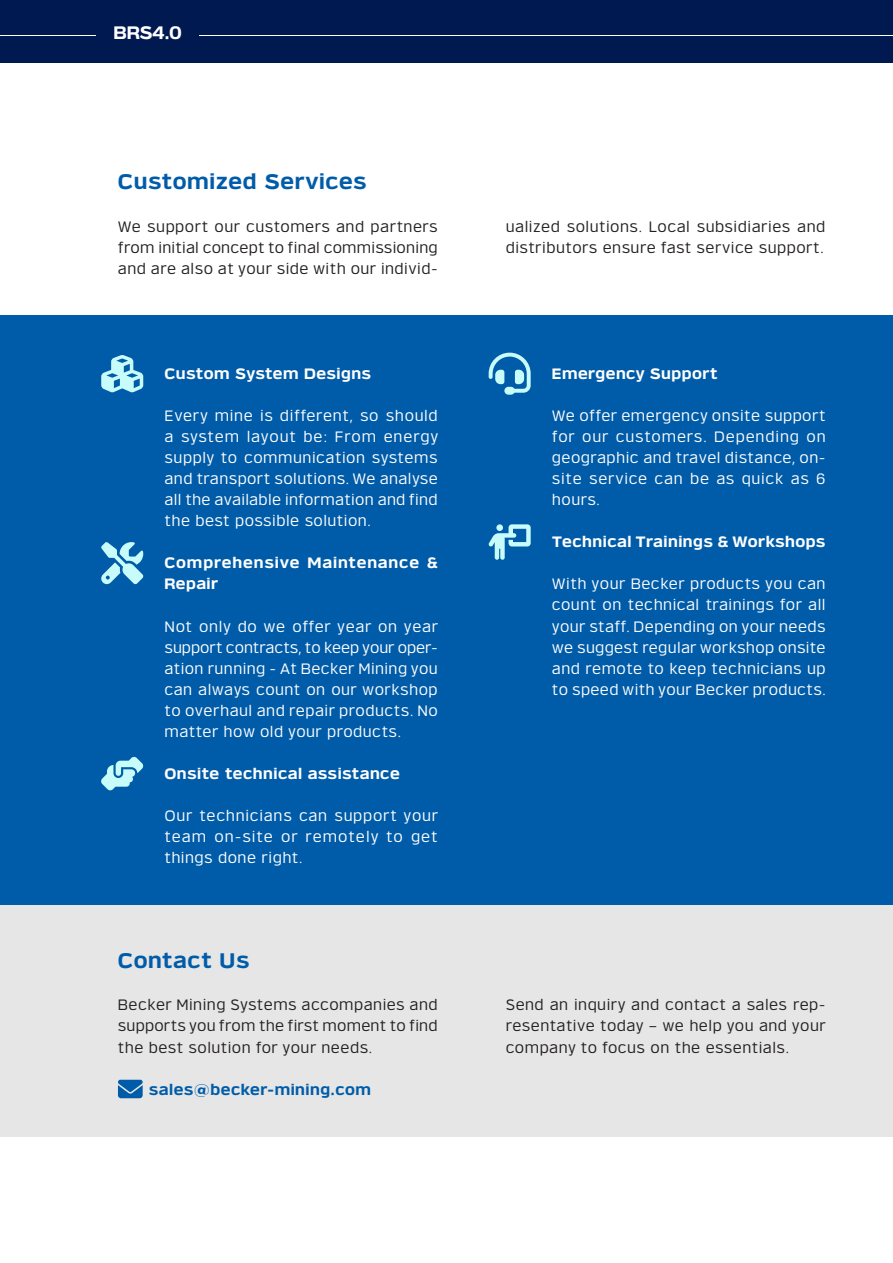
<style>
.page{position:relative;width:893px;height:1263px;background:#fff}
.page>*{position:absolute;margin:0;border:0;box-sizing:border-box;transform-origin:0 0}
.Header_h2{font:700 21px "Verbatim";letter-spacing:.03em;color:#005ca9}
.Section{font:700 18px "Verbatim";color:#fff}
.Body{font:15px/21px "Verbatim";letter-spacing:.03em;color:#fff;text-align:justify}
.Body-2{font:15px/21px "Verbatim";letter-spacing:.03em;color:#231f20;text-align:justify}
.Body-3{font:700 15px "Verbatim";letter-spacing:.03em;color:#fff}
.Body-4{font:700 15px/21px "Verbatim";letter-spacing:.055em;color:#fff}
.Subheader{font:700 15px "Verbatim";letter-spacing:.03em;color:#005ca9}
</style>
<div class="page">
<div style="left:0;top:0;width:893px;height:63px;background:#001a51"></div>
<div style="left:0;top:316px;width:893px;height:589px;background:#005ca9"></div>
<div style="left:0;top:905px;width:893px;height:232px;background:#e6e6e6"></div>
<hr style="left:0;top:35px;width:893px;height:1px;background:#fff">
<svg style="left:101px;top:355px;width:42px;height:37px"></svg>
<svg style="left:101px;top:757px;width:42px;height:33px"></svg>
<svg style="left:489px;top:353px;width:42px;height:42px"></svg>
<svg style="left:489px;top:524px;width:42px;height:36px"></svg>
<svg style="left:101px;top:542px;width:42px;height:42px"></svg>
<svg style="left:118px;top:1080px;width:25px;height:18px"></svg>
<div style="left:97px;top:21px;width:102px;height:21px;background:#001a51"></div>
<p class="Section" style="left:114px;top:22px;width:70px">BRS4.0</p>
<p class="Header_h2" style="left:118px;top:169px;width:250px">Customized Services</p>
<p class="Body-2" style="left:118px;top:216px;width:321px">We support our customers and partners from initial concept to final commissioning and are also at your side with our individ-</p>
<p class="Body-2" style="left:506px;top:216px;width:321px">ualized solutions. Local subsidiaries and distributors ensure fast service support.</p>
<p class="Body-3" style="left:165px;top:364px;width:208px">Custom System Designs</p>
<p class="Body" style="left:165px;top:405px;width:275px">Every mine is different, so should a system layout be: From energy supply to communication systems and transport solutions. We analyse all the available information and find the best possible solution.</p>
<p class="Body-4" style="left:165px;top:553px;width:275px">Comprehensive Maintenance &amp;<br>Repair</p>
<p class="Body" style="left:165px;top:616px;width:275px">Not only do we offer year on year support contracts, to keep your oper&shy;ation running - At Becker Mining you can always count on our workshop to overhaul and repair products. No matter how old your products.</p>
<p class="Body-3" style="left:164px;top:764px;width:237px">Onsite technical assistance</p>
<p class="Body" style="left:164px;top:805px;width:275px">Our technicians can support your team on-site or remotely to get things done right.</p>
<p class="Body-3" style="left:552px;top:364px;width:167px">Emergency Support</p>
<p class="Body" style="left:552px;top:405px;width:275px">We offer emergency onsite support for our customers. Depending on geographic and travel distance, on&shy;site service can be as quick as 6 hours.</p>
<p class="Body-3" style="left:552px;top:533px;width:275px">Technical Trainings &amp; Workshops</p>
<p class="Body" style="left:552px;top:574px;width:276px">With your Becker products you can count on technical trainings for all your staff. Depending on your needs we suggest regular workshop onsite and remote to keep technicians up to speed with your Becker products.</p>
<p class="Header_h2" style="left:118px;top:948px;width:133px">Contact Us</p>
<p class="Body-2" style="left:118px;top:995px;width:321px">Becker Mining Systems accompanies and supports you from the first moment to find the best solution for your needs.</p>
<p class="Body-2" style="left:506px;top:995px;width:322px">Send an inquiry and contact a sales rep&shy;resentative today – we help you and your company to focus on the essentials.</p>
<p class="Subheader" style="left:149px;top:1080px;width:224px">sales@becker-mining.com</p>
</div>
